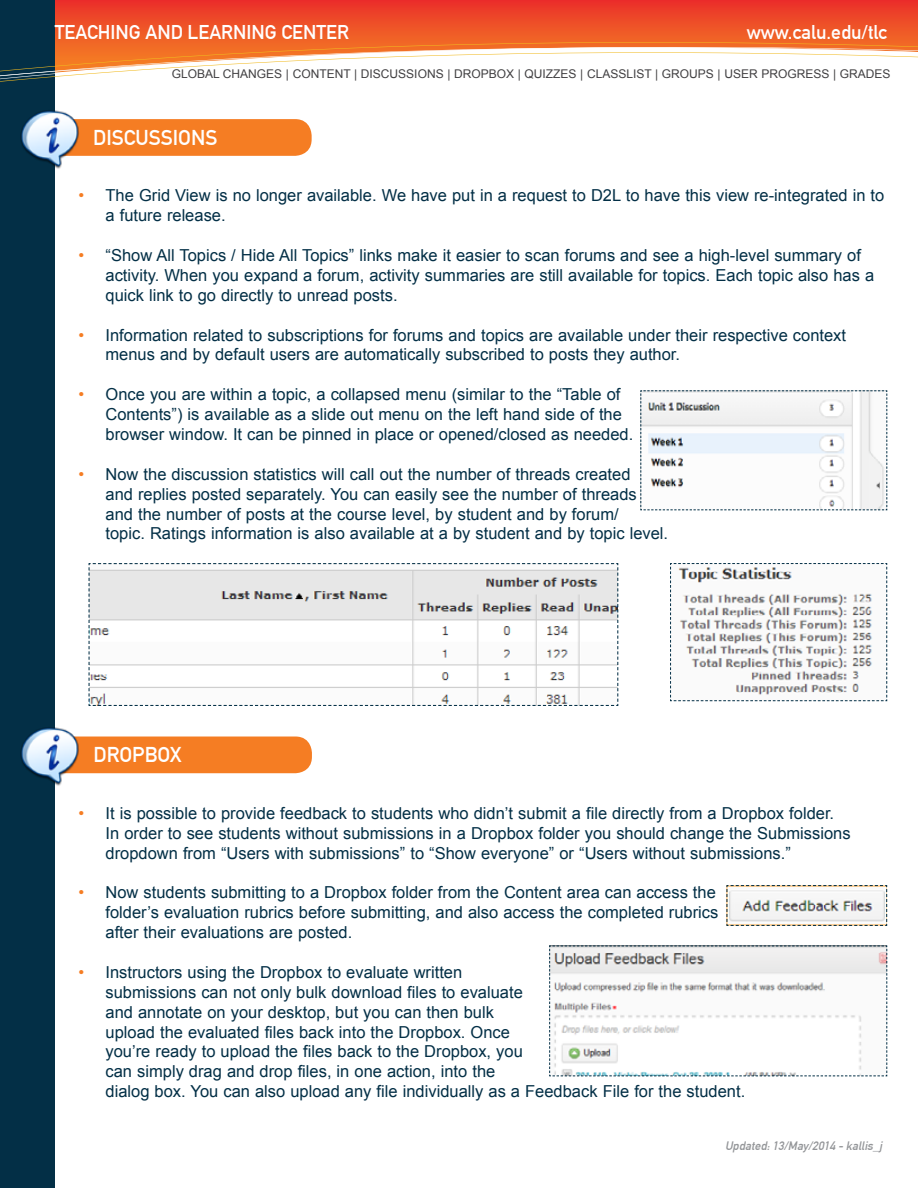
<style>
.page{position:relative;width:918px;height:1188px;background:#fff}
.page>*{position:absolute;margin:0;border:0;box-sizing:border-box;transform-origin:0 0}
.t1{font:21px "DIN Mittelschrift Std";color:#fff}
.t2{font:19.5px "DIN Mittelschrift Std";color:#fff}
.t3{font:16.5px/20px "Arial";color:#032f46}
.t4{font:12px "Arial";color:#414042}
.t5{font:italic 12px "DIN Mittelschrift Std";color:#939598}
.s1{color:#f57d23}
</style>
<div class="page">
<svg style="left:55px;top:0;width:863px;height:42px;background:#ed4a28"></svg>
<div style="left:0;top:0;width:55px;height:1188px;background:#032f46"></div>
<svg style="left:0;top:42px;width:918px;height:40px"></svg>
<div style="left:45px;top:119px;width:267px;height:37px;background:#f57d23;border-radius:16px"></div>
<img style="left:20px;top:110px;width:62px;height:59px">
<svg style="left:640px;top:390px;width:248px;height:121px"></svg>
<svg style="left:88px;top:563px;width:531px;height:143px"></svg>
<img style="left:670px;top:563px;width:218px;height:139px">
<div style="left:45px;top:737px;width:267px;height:36px;background:#f57d23;border-radius:16px"></div>
<img style="left:20px;top:727px;width:62px;height:59px">
<img style="left:726px;top:885px;width:162px;height:41px">
<svg style="left:549px;top:945px;width:339px;height:132px"></svg>
<p class="t2" style="left:55px;top:21px;width:296px">TEACHING AND LEARNING CENTER</p>
<p class="t2" style="left:747px;top:21px;width:142px">www.calu.edu/tlc</p>
<p class="t4" style="left:172px;top:66px;width:720px">GLOBAL CHANGES | CONTENT | DISCUSSIONS | DROPBOX | QUIZZES | CLASSLIST | GROUPS | USER PROGRESS | GRADES</p>
<p class="t1" style="left:93px;top:125px;width:126px">DISCUSSIONS</p>
<p class="t3" style="left:106px;top:186px;width:780px;text-indent:-27px"><span class="s1">•</span> The Grid View is no longer available. We have put in a request to D2L to have this view re-integrated in to a future release.</p>
<p class="t3" style="left:106px;top:245px;width:770px;text-indent:-27px"><span class="s1">•</span> “Show All Topics / Hide All Topics” links make it easier to scan forums and see a high-level summary of activity. When you expand a forum, activity summaries are still available for topics. Each topic also has a quick link to go directly to unread posts.</p>
<p class="t3" style="left:106px;top:325px;width:742px;text-indent:-27px"><span class="s1">•</span> Information related to subscriptions for forums and topics are available under their respective context menus and by default users are automatically subscribed to posts they author.</p>
<p class="t3" style="left:106px;top:385px;width:529px;text-indent:-27px"><span class="s1">•</span> Once you are within a topic, a collapsed menu (similar to the “Table of<br>Contents”) is available as a slide out menu on the left hand side of the browser window. It can be pinned in place or opened/closed as needed.</p>
<p class="t3" style="left:106px;top:464px;width:564px;text-indent:-27px"><span class="s1">•</span> Now the discussion statistics will call out the number of threads created<br>and replies posted separately. You can easily see the number of threads and the number of posts at the course level, by student and by forum/<br>topic. Ratings information is also available at a by student and by topic level.</p>
<p class="t1" style="left:93px;top:742px;width:89px">DROPBOX</p>
<p class="t3" style="left:106px;top:803px;width:747px;text-indent:-27px"><span class="s1">•</span> It is possible to provide feedback to students who didn’t submit a file directly from a Dropbox folder.<br>In order to see students without submissions in a Dropbox folder you should change the Submissions dropdown from “Users with submissions” to “Show everyone” or “Users without submissions.”</p>
<p class="t3" style="left:106px;top:883px;width:614px;text-indent:-27px"><span class="s1">•</span> Now students submitting to a Dropbox folder from the Content area can access the folder’s evaluation rubrics before submitting, and also access the completed rubrics after their evaluations are posted.</p>
<p class="t3" style="left:106px;top:962px;width:641px;text-indent:-27px"><span class="s1">•</span> Instructors using the Dropbox to evaluate written<br>submissions can not only bulk download files to evaluate<br>and annotate on your desktop, but you can then bulk<br>upload the evaluated files back into the Dropbox. Once<br>you’re ready to upload the files back to the Dropbox, you<br>can simply drag and drop files, in one action, into the<br>dialog box. You can also upload any file individually as a Feedback File for the student.</p>
<p class="t5" style="left:725px;top:1138px;width:159px">Updated:13/May/2014 -kallis_j</p>
</div>
